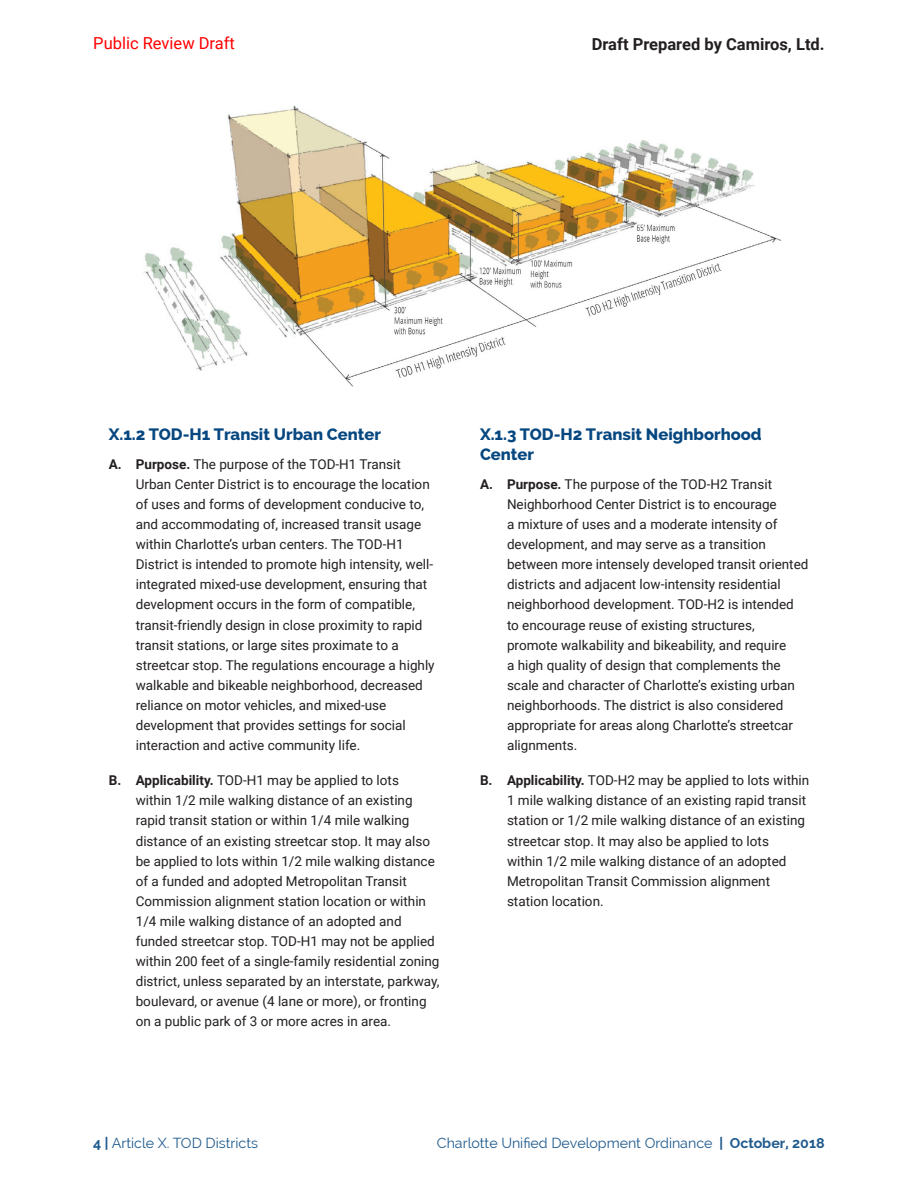
<style>
.page{position:relative;width:918px;height:1188px;background:#fff}
.page>*{position:absolute;margin:0;border:0;box-sizing:border-box;transform-origin:0 0}
._01_X_X_X_Section_He{font:800 16.5px/20.1px "Raleway";color:#064780}
.t1{font:700 16.5px "Roboto";color:#231f20}
.t2{font:16.5px "Roboto";color:#f00}
.t3{font:14.25px "Raleway";color:#1f5a8d}
.t4{font:13.5px/20.1px "Roboto";color:#231f20}
.s1{font-weight:700}
</style>
<div class="page">
<img style="left:143px;top:105px;width:638px;height:282px">
<p class="t2" style="left:93px;top:32px;width:143px">Public Review Draft</p>
<p class="t1" style="left:592px;top:33px;width:234px">Draft Prepared by Camiros, Ltd.</p>
<p class="_01_X_X_X_Section_He" style="left:109px;top:424px;width:274px">X.1.2 TOD-H1 Transit Urban Center</p>
<p class="t4" style="left:136px;top:453px;width:300px;text-indent:-27px"><span class="s1">A. Purpose.</span> The purpose of the TOD-H1 Transit Urban Center District is to encourage the location of uses and forms of development conducive to, and accommodating of, increased transit usage within Charlotte’s urban centers. The TOD-H1<br>District is intended to promote high intensity, well&shy;integrated mixed-use development, ensuring that development occurs in the form of compatible, transit-friendly design in close proximity to rapid transit stations, or large sites proximate to a streetcar stop. The regulations encourage a highly walkable and bikeable neighborhood, decreased reliance on motor vehicles, and mixed-use development that provides settings for social interaction and active community life.</p>
<p class="t4" style="left:136px;top:770px;width:305px;text-indent:-27px"><span class="s1">B. Applicability.</span> TOD-H1 may be applied to lots<br>within 1/2 mile walking distance of an existing rapid transit station or within 1/4 mile walking distance of an existing streetcar stop. It may also be applied to lots within 1/2 mile walking distance of a funded and adopted Metropolitan Transit Commission alignment station location or within 1/4 mile walking distance of an adopted and funded streetcar stop. TOD-H1 may not be applied within 200 feet of a single-family residential zoning district, unless separated by an interstate, parkway, boulevard, or avenue (4 lane or more), or fronting on a public park of 3 or more acres in area.</p>
<p class="_01_X_X_X_Section_He" style="left:480px;top:424px;width:283px">X.1.3 TOD-H2 Transit Neighborhood<br>Center</p>
<p class="t4" style="left:507px;top:474px;width:303px;text-indent:-27px"><span class="s1">A. Purpose.</span> The purpose of the TOD-H2 Transit Neighborhood Center District is to encourage<br>a mixture of uses and a moderate intensity of development, and may serve as a transition between more intensely developed transit oriented districts and adjacent low-intensity residential neighborhood development. TOD-H2 is intended to encourage reuse of existing structures, promote walkability and bikeability, and require<br>a high quality of design that complements the scale and character of Charlotte’s existing urban neighborhoods. The district is also considered appropriate for areas along Charlotte’s streetcar alignments.</p>
<p class="t4" style="left:507px;top:770px;width:304px;text-indent:-27px"><span class="s1">B. Applicability.</span> TOD-H2 may be applied to lots within 1 mile walking distance of an existing rapid transit station or 1/2 mile walking distance of an existing streetcar stop. It may also be applied to lots<br>within 1/2 mile walking distance of an adopted Metropolitan Transit Commission alignment station location.</p>
<p class="t3" style="left:93px;top:1135px;width:166px"><span class="s1">4 |</span> Article X. TOD Districts</p>
<p class="t3" style="left:437px;top:1135px;width:389px">Charlotte Unified Development Ordinance <span class="s1">| October, 2018</span></p>
</div>
